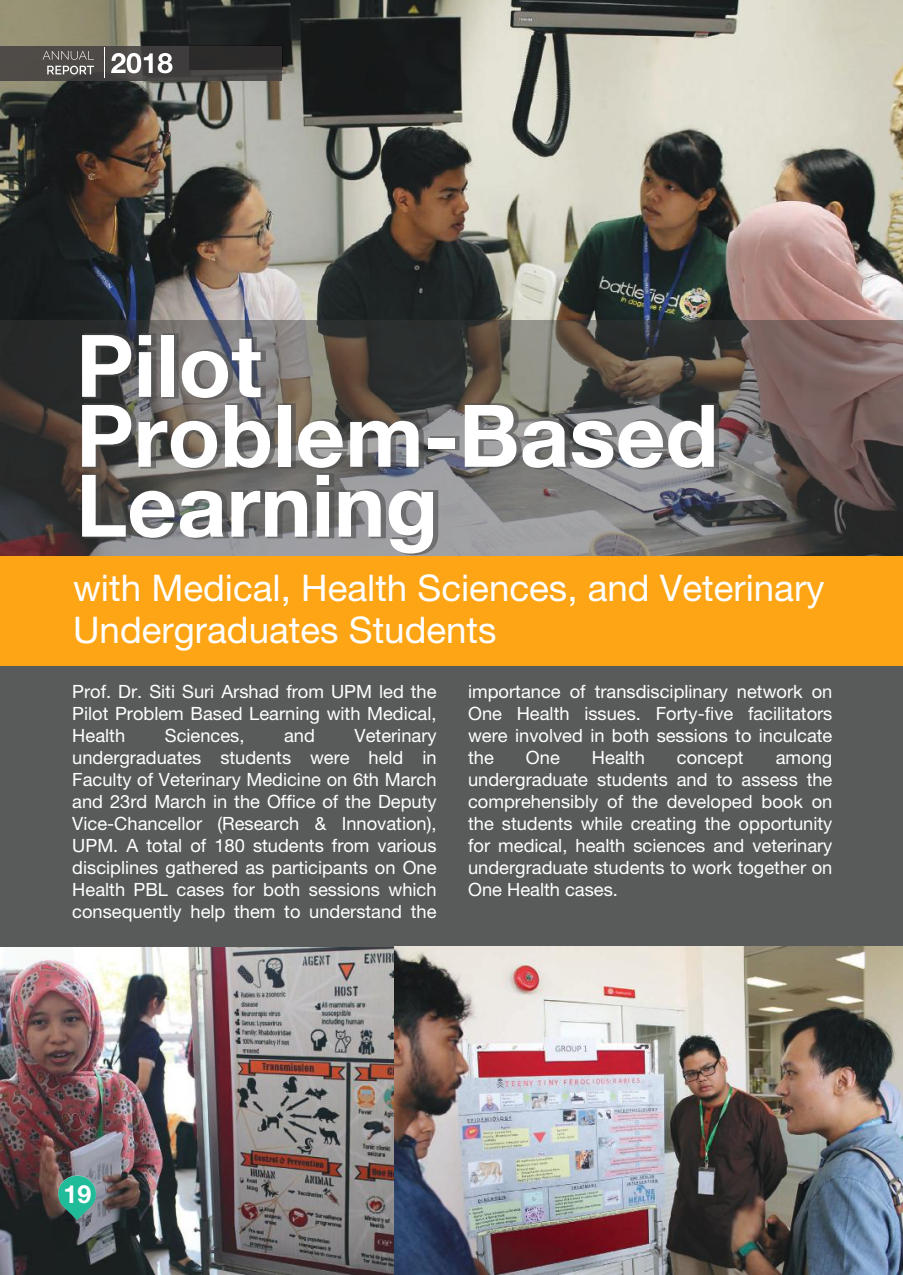
<style>
.page{position:relative;width:903px;height:1275px;background:#fff}
.page>*{position:absolute;margin:0;border:0;box-sizing:border-box;transform-origin:0 0}
.t1{font:700 86.45px/69.8px "Helvetica Neue";color:#fff}
.t2{font:36.75px/41.6px "Helvetica Neue";color:#fff}
.t3{font:700 25.03px "Helvetica Neue";color:#fff}
.t4{font:18.38px/21.9px "Helvetica Neue";color:#fff;text-align:justify}
</style>
<div class="page">
<img style="left:0;top:946px;width:394px;height:329px">
<img style="left:0;top:0;width:903px;height:321px">
<svg style="left:0;top:321px;width:903px;height:236px;background:#615a57"></svg>
<div style="left:0;top:557px;width:903px;height:109px;background:#fda515"></div>
<div style="left:0;top:666px;width:903px;height:280px;background:#595b5a"></div>
<hr style="left:63px;top:1218px;width:28px;height:3px;background:#111212;border-radius:50%">
<svg style="left:56px;top:1174px;width:42px;height:46px;background:#419c89"></svg>
<div style="left:430px;top:436px;width:29px;height:14px;border:4px solid #4d4d4d"></div>
<svg style="left:465px;top:401px;width:256px;height:71px;background:#767776"></svg>
<svg style="left:82px;top:332px;width:358px;height:225px;background:#696765"></svg>
<img style="left:394px;top:946px;width:509px;height:329px">
<div style="left:1px;top:46px;width:281px;height:35px;background:linear-gradient(to right,#4f4c48,#454342)"></div>
<svg style="left:43px;top:51px;width:51px;height:9px"></svg>
<svg style="left:47px;top:66px;width:47px;height:8px"></svg>
<hr style="left:104px;top:47px;width:1px;height:31px;background:#fff">
<svg style="left:111px;top:53px;width:61px;height:20px"></svg>
<div style="left:189px;top:46px;width:93px;height:24px;background:#2b2a2a"></div>
<h1 class="t1" style="left:76px;top:333px;width:644px">Pilot<br>Problem-Based<br>Learning</h1>
<h2 class="t2" style="left:73px;top:570px;width:753px">with Medical, Health Sciences, and Veterinary<br>Undergraduates Students</h2>
<p class="t4" style="left:72px;top:681px;width:366px">Prof. Dr. Siti Suri Arshad from UPM led the Pilot Problem Based Learning with Medical, Health</p>
<p class="t4" style="left:468px;top:681px;width:366px">importance of transdisciplinary network on One Health issues. Forty-five facilitators were involved in both sessions to inculcate the</p>
<p class="t4" style="left:165px;top:725px;width:81px">Sciences,</p>
<p class="t4" style="left:284px;top:725px;width:32px">and</p>
<p class="t4" style="left:72px;top:725px;width:366px;text-indent:282px">Veterinary undergraduates students were held in Faculty of Veterinary Medicine on 6th March and 23rd March in the Office of the Deputy Vice-Chancellor (Research &amp; Innovation), UPM. A total of 180 students from various disciplines gathered as participants on One Health PBL cases for both sessions which consequently help them to understand the</p>
<p class="t4" style="left:526px;top:747px;width:35px">One</p>
<p class="t4" style="left:592px;top:747px;width:54px">Health</p>
<p class="t4" style="left:677px;top:747px;width:68px">concept</p>
<p class="t4" style="left:468px;top:747px;width:366px;text-indent:308px">among undergraduate students and to assess the comprehensibly of the developed book on the students while creating the opportunity for medical, health sciences and veterinary undergraduate students to work together on One Health cases.</p>
<h3 class="t3" style="left:64px;top:1174px;width:29px">19</h3>
</div>
